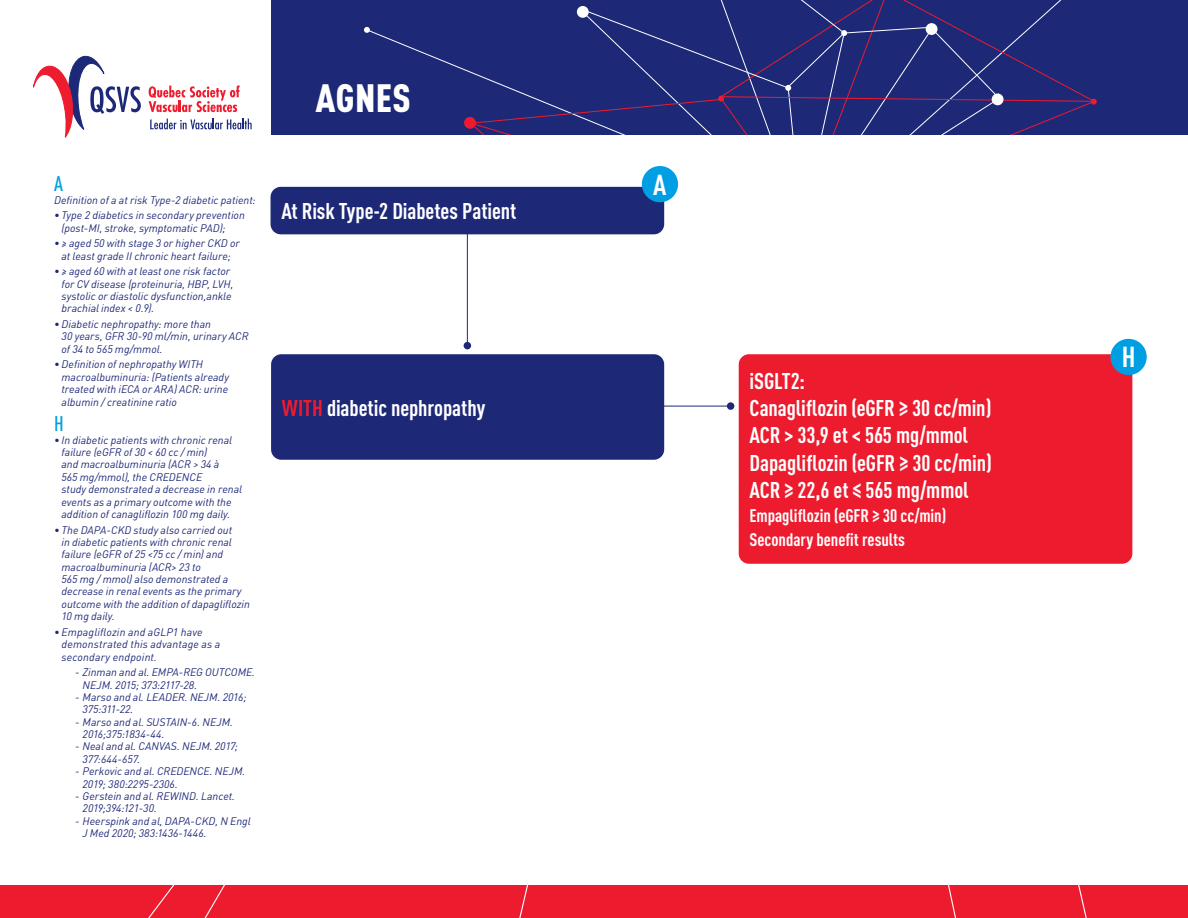
<style>
.page{position:relative;width:1188px;height:918px;background:#fff}
.page>*{position:absolute;margin:0;border:0;box-sizing:border-box;transform-origin:0 0}
.t1{font:900 condensed 39px "DINOT";letter-spacing:.01em;color:#fff}
.t2{font:700 condensed 28.5px "DINOT";color:#fff}
.t3{font:700 condensed 22.5px/27.3px "DINOT";letter-spacing:-.005em;color:#fff}
.t4{font:500 condensed 21px "DINOT";color:#009fe3}
.t5{font:700 condensed 18px/24.3px "DINOT";color:#fff}
.t6{font:italic 10.8px/12.5px "DINOT";color:#1d2877}
.s1{color:#ed1b2e}
</style>
<div class="page">
<div style="left:256px;top:0;width:932px;height:135px;background:#1d2877"></div>
<div style="left:0;top:0;width:271px;height:166px;background:#fff"></div>
<div style="left:0;top:886px;width:1188px;height:32px;background:#ed1b2e"></div>
<svg style="left:364px;top:0;width:733px;height:135px"></svg>
<svg style="left:591px;top:98px;width:408px;height:261px"></svg>
<div style="left:992px;top:93px;width:12px;height:12px;background:#fff;border-radius:50%"></div>
<div style="left:587px;top:352px;width:11px;height:12px;background:#fff;border-radius:50%"></div>
<svg style="left:150px;top:119px;width:102px;height:10px"></svg>
<svg style="left:149px;top:85px;width:91px;height:27px"></svg>
<svg style="left:33px;top:56px;width:108px;height:82px"></svg>
<hr style="left:467px;top:232px;width:1px;height:114px;background:#1d2877">
<div style="left:464px;top:342px;width:7px;height:7px;background:#1d2877;border-radius:50%"></div>
<hr style="left:654px;top:406px;width:77px;height:1px;background:#1d2877">
<div style="left:727px;top:402px;width:7px;height:8px;background:#1d2877;border-radius:50%"></div>
<div style="left:739px;top:354px;width:393px;height:210px;background:#ed1b2e;border-radius:10px"></div>
<div style="left:271px;top:354px;width:393px;height:106px;background:#1d2877;border-radius:10px"></div>
<div style="left:1110px;top:339px;width:37px;height:36px;background:#009fe3;border-radius:50%"></div>
<div style="left:271px;top:187px;width:393px;height:47px;background:#1d2877;border-radius:10px"></div>
<div style="left:642px;top:166px;width:36px;height:36px;background:#009fe3;border-radius:50%"></div>
<h3 class="t4" style="left:54px;top:171px;width:10px">A</h3>
<p class="t6" style="left:54px;top:193px;width:203px">Definition of a at risk Type-2 diabetic patient:</p>
<p class="t6" style="left:62px;top:209px;width:185px;text-indent:-8px">• Type 2 diabetics in secondary prevention (post-MI, stroke, symptomatic PAD);</p>
<p class="t6" style="left:54px;top:237px;width:187px;text-align:center">• ≥ aged 50 with stage 3 or higher CKD or at least grade II chronic heart failure;</p>
<p class="t6" style="left:62px;top:265px;width:174px;text-indent:-8px">• ≥ aged 60 with at least one risk factor for CV disease (proteinuria, HBP, LVH, systolic or diastolic dysfunction,ankle brachial index &lt; 0.9).</p>
<p class="t6" style="left:62px;top:317px;width:189px;text-indent:-8px">• Diabetic nephropathy: more than<br>30 years, GFR 30-90 ml/min, urinary ACR of 34 to 565 mg/mmol.</p>
<p class="t6" style="left:62px;top:358px;width:169px;text-indent:-8px">• Definition of nephropathy WITH macroalbuminuria: (Patients already treated with iECA or ARA) ACR: urine albumin / creatinine ratio</p>
<h3 class="t4" style="left:54px;top:411px;width:11px">H</h3>
<p class="t6" style="left:62px;top:433px;width:182px;text-indent:-8px">• In diabetic patients with chronic renal failure (eGFR of 30 &lt; 60 cc / min)<br>and macroalbuminuria (ACR &gt; 34 à<br>565 mg/mmol), the CREDENCE<br>study demonstrated a decrease in renal events as a primary outcome with the addition of canagliflozin 100 mg daily.</p>
<p class="t6" style="left:62px;top:523px;width:190px;text-indent:-8px">• The DAPA-CKD study also carried out<br>in diabetic patients with chronic renal failure (eGFR of 25 &lt;75 cc / min) and macroalbuminuria (ACR&gt; 23 to<br>565 mg / mmol) also demonstrated a decrease in renal events as the primary outcome with the addition of dapagliflozin 10 mg daily.</p>
<p class="t6" style="left:62px;top:625px;width:160px;text-indent:-8px">• Empagliflozin and aGLP1 have demonstrated this advantage as a secondary endpoint.</p>
<p class="t6" style="left:83px;top:666px;width:174px;text-indent:-8px">- Zinman and al. EMPA-REG OUTCOME.<br>NEJM. 2015; 373:2117-28.</p>
<p class="t6" style="left:83px;top:690px;width:165px;text-indent:-8px">- Marso and al. LEADER. NEJM. 2016;<br>375:311-22.</p>
<p class="t6" style="left:83px;top:715px;width:152px;text-indent:-8px">- Marso and al. SUSTAIN-6. NEJM.<br>2016;375:1834-44.</p>
<p class="t6" style="left:83px;top:740px;width:157px;text-indent:-8px">- Neal and al. CANVAS. NEJM. 2017;<br>377:644-657.</p>
<p class="t6" style="left:83px;top:765px;width:164px;text-indent:-8px">- Perkovic and al. CREDENCE. NEJM.<br>2019; 380:2295-2306.</p>
<p class="t6" style="left:83px;top:789px;width:154px;text-indent:-8px">- Gerstein and al. REWIND. Lancet.<br>2019;394:121-30.</p>
<p class="t6" style="left:83px;top:814px;width:169px;text-indent:-8px">- Heerspink and al, DAPA-CKD, N Engl<br>J Med 2020; 383:1436-1446.</p>
<h1 class="t1" style="left:316px;top:74px;width:97px">AGNES</h1>
<h3 class="t3" style="left:281px;top:197px;width:237px">At Risk Type-2 Diabetes Patient</h3>
<h3 class="t3" style="left:282px;top:394px;width:205px"><span class="s1">WITH</span> diabetic nephropathy</h3>
<h2 class="t2" style="left:653px;top:167px;width:15px">A</h2>
<h3 class="t3" style="left:750px;top:367px;width:244px">iSGLT2:<br>Canagliflozin (eGFR ≥ 30 cc/min)<br>ACR &gt; 33,9 et &lt; 565 mg/mmol<br>Dapagliflozin (eGFR ≥ 30 cc/min)<br>ACR ≥ 22,6 et ≤ 565 mg/mmol</h3>
<h3 class="t5" style="left:750px;top:503px;width:198px">Empagliflozin (eGFR ≥ 30 cc/min)<br>Secondary benefit results</h3>
<h2 class="t2" style="left:1122px;top:340px;width:15px">H</h2>
</div>
